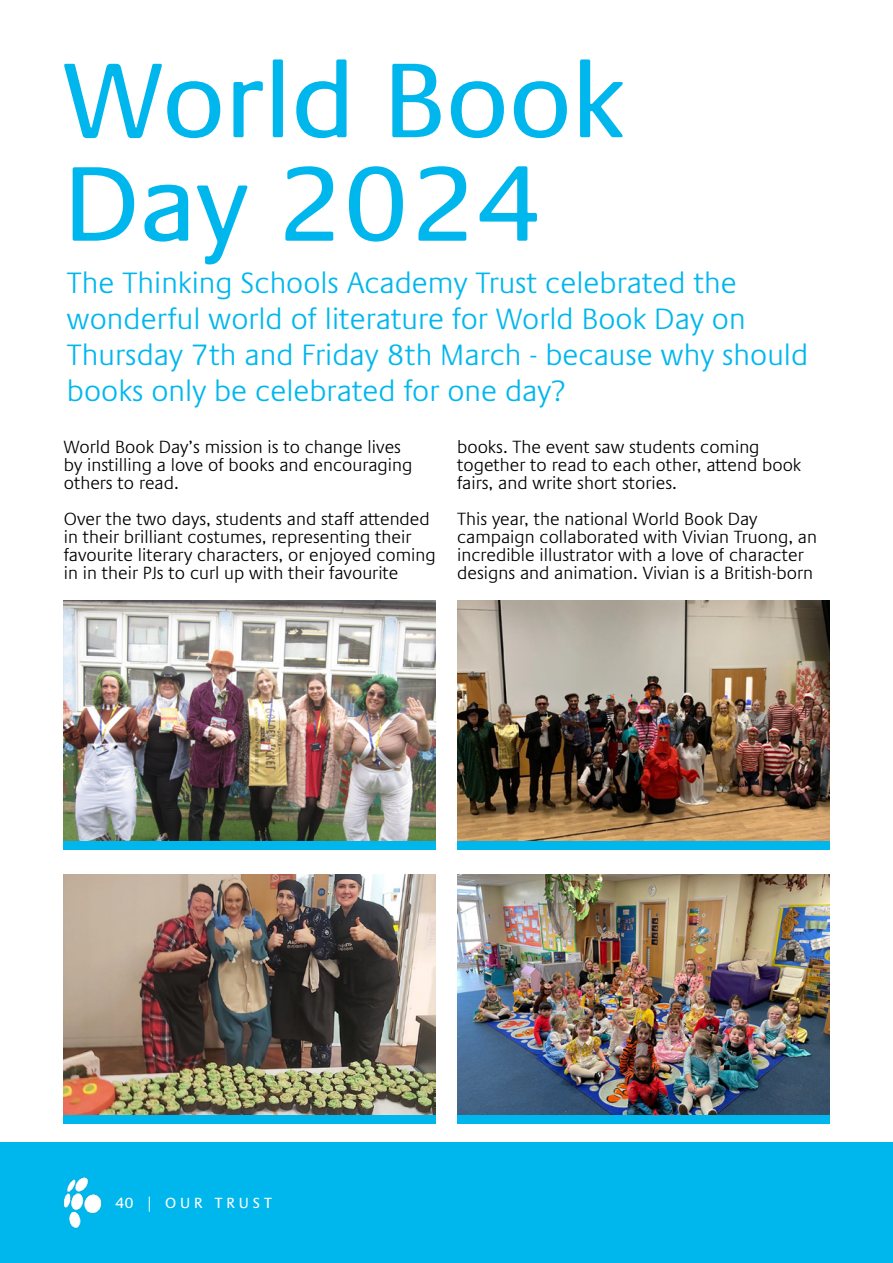
<style>
.page{position:relative;width:893px;height:1263px;background:#fff}
.page>*{position:absolute;margin:0;border:0;box-sizing:border-box;transform-origin:0 0}
.t1{font:108px/103.5px "Praxis LT Pro";color:#00b7ed}
.t2{font:300 30px/36px "Praxis LT Pro";color:#00b7ed}
.t3{font:300 18px/18px "Praxis LT Pro";color:#000}
.t4{font:15px "Praxis LT Pro";color:#fff}
</style>
<div class="page">
<div style="left:0;top:1143px;width:893px;height:120px;background:#00b7ed"></div>
<img style="left:63px;top:1177px;width:39px;height:52px">
<img style="left:457px;top:601px;width:372px;height:240px">
<img style="left:457px;top:874px;width:372px;height:241px">
<img style="left:64px;top:874px;width:372px;height:241px">
<img style="left:64px;top:601px;width:372px;height:240px">
<div style="left:457px;top:1115px;width:372px;height:8px;background:#00b7ed"></div>
<div style="left:457px;top:841px;width:372px;height:8px;background:#00b7ed"></div>
<div style="left:64px;top:841px;width:372px;height:9px;background:#00b7ed"></div>
<div style="left:64px;top:1115px;width:372px;height:8px;background:#00b7ed"></div>
<h1 class="t1" style="left:64px;top:50px;width:561px">World Book<br>Day 2024</h1>
<h2 class="t2" style="left:67px;top:265px;width:743px">The Thinking Schools Academy Trust celebrated the wonderful world of literature for World Book Day on Thursday 7th and Friday 8th March - because why should books only be celebrated for one day?</h2>
<p class="t3" style="left:64px;top:438px;width:350px">World Book Day’s mission is to change lives by instilling a love of books and encouraging others to read.</p>
<p class="t3" style="left:64px;top:510px;width:374px">Over the two days, students and staff attended in their brilliant costumes, representing their favourite literary characters, or enjoyed coming in in their PJs to curl up with their favourite</p>
<p class="t3" style="left:457px;top:438px;width:346px">books. The event saw students coming together to read to each other, attend book fairs, and write short stories.</p>
<p class="t3" style="left:457px;top:510px;width:361px">This year, the national World Book Day campaign collaborated with Vivian Truong, an incredible illustrator with a love of character designs and animation. Vivian is a British-born</p>
<p class="t4" style="left:115px;top:1194px;width:158px">40 | O U R T R U S T</p>
</div>
